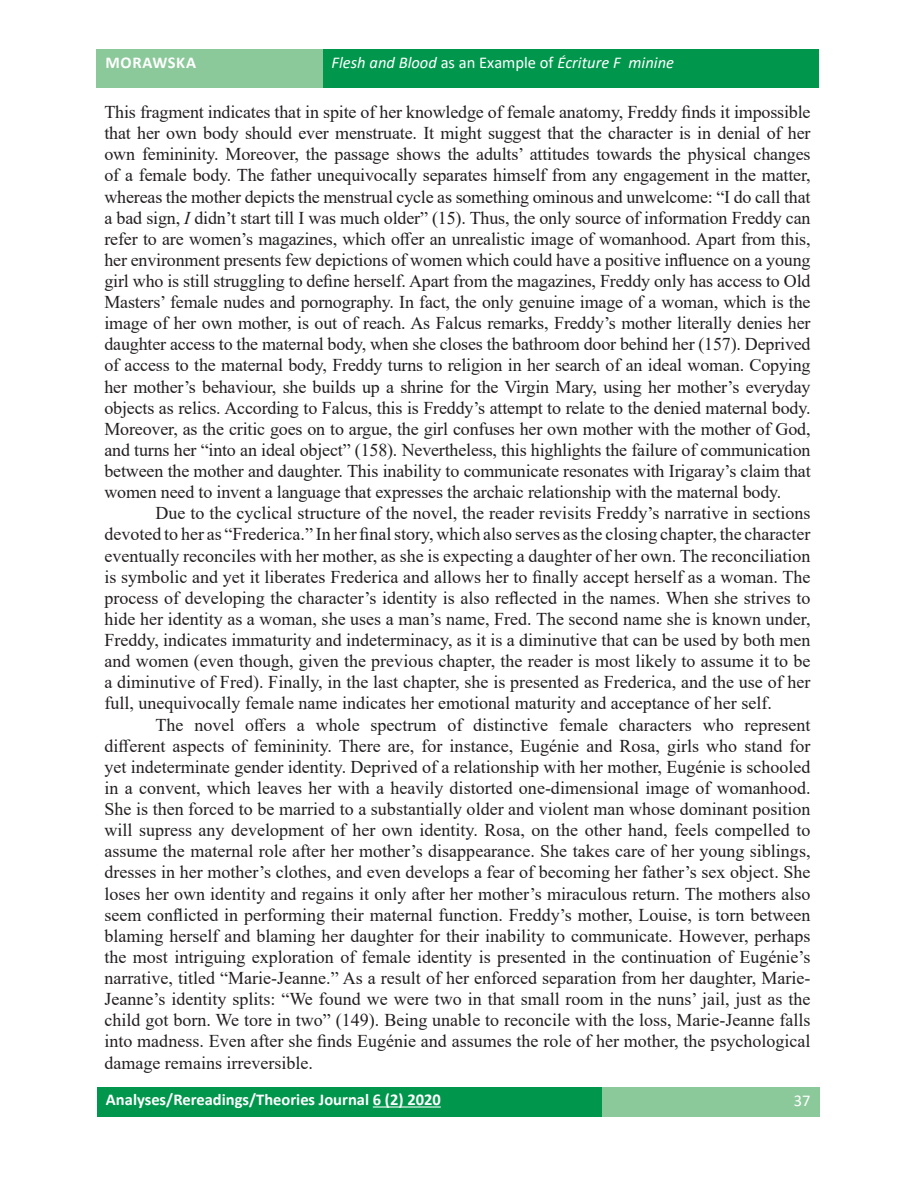
<style>
.page{position:relative;width:915px;height:1187px;background:#fff}
.page>*{position:absolute;margin:0;border:0;box-sizing:border-box;transform-origin:0 0}
.t1{font:18px/21.1px "Times New Roman";color:#231f20;text-align:justify}
.t2{font:700 16.5px "Calibri";color:#fff}
.t3{font:italic 16.5px "Calibri";color:#fff}
.t4{font:700 16.5px "Calibri";letter-spacing:.04em;color:#fff}
.t5{font:16.5px "Calibri";color:#fff}
.s1{font-style:normal}
.s2{font-style:italic}
</style>
<div class="page">
<div style="left:601px;top:1087px;width:217px;height:29px;background:#8cc99a"></div>
<div style="left:97px;top:1087px;width:504px;height:29px;background:#00974d"></div>
<hr style="left:373px;top:1106px;width:67px;height:1px;background:#fff">
<div style="left:97px;top:49px;width:226px;height:38px;background:#8cc99a"></div>
<div style="left:323px;top:49px;width:495px;height:38px;background:#00974d"></div>
<p class="t4" style="left:105px;top:50px;width:92px">MORAWSKA</p>
<p class="t3" style="left:331px;top:51px;width:344px">Flesh and Blood <span class="s1">as an Example of</span> Écriture F minine</p>
<p class="t1" style="left:104px;top:101px;width:707px">This fragment indicates that in spite of her knowledge of female anatomy, Freddy finds it impossible that her own body should ever menstruate. It might suggest that the character is in denial of her own femininity. Moreover, the passage shows the adults’ attitudes towards the physical changes of a female body. The father unequivocally separates himself from any engagement in the matter, whereas the mother depicts the menstrual cycle as something ominous and unwelcome: “I do call that a bad sign, <span class="s2">I</span> didn’t start till I was much older” (15). Thus, the only source of information Freddy can refer to are women’s magazines, which offer an unrealistic image of womanhood. Apart from this, her environment presents few depictions of women which could have a positive influence on a young girl who is still struggling to define herself. Apart from the magazines, Freddy only has access to Old Masters’ female nudes and pornography. In fact, the only genuine image of a woman, which is the image of her own mother, is out of reach. As Falcus remarks, Freddy’s mother literally denies her daughter access to the maternal body, when she closes the bathroom door behind her (157). Deprived of access to the maternal body, Freddy turns to religion in her search of an ideal woman. Copying her mother’s behaviour, she builds up a shrine for the Virgin Mary, using her mother’s everyday objects as relics. According to Falcus, this is Freddy’s attempt to relate to the denied maternal body.<br>Moreover, as the critic goes on to argue, the girl confuses her own mother with the mother of God, and turns her “into an ideal object” (158). Nevertheless, this highlights the failure of communication between the mother and daughter. This inability to communicate resonates with Irigaray’s claim that women need to invent a language that expresses the archaic relationship with the maternal body.</p>
<p class="t1" style="left:104px;top:502px;width:707px;text-indent:51px">Due to the cyclical structure of the novel, the reader revisits Freddy’s narrative in sections devoted to her as “Frederica.” In her final story, which also serves as the closing chapter, the character eventually reconciles with her mother, as she is expecting a daughter of her own. The reconciliation is symbolic and yet it liberates Frederica and allows her to finally accept herself as a woman. The process of developing the character’s identity is also reflected in the names. When she strives to hide her identity as a woman, she uses a man’s name, Fred. The second name she is known under, Freddy, indicates immaturity and indeterminacy, as it is a diminutive that can be used by both men and women (even though, given the previous chapter, the reader is most likely to assume it to be a diminutive of Fred). Finally, in the last chapter, she is presented as Frederica, and the use of her full, unequivocally female name indicates her emotional maturity and acceptance of her self.</p>
<p class="t1" style="left:104px;top:713px;width:707px;text-indent:51px">The novel offers a whole spectrum of distinctive female characters who represent different aspects of femininity. There are, for instance, Eugénie and Rosa, girls who stand for yet indeterminate gender identity. Deprived of a relationship with her mother, Eugénie is schooled in a convent, which leaves her with a heavily distorted one-dimensional image of womanhood.<br>She is then forced to be married to a substantially older and violent man whose dominant position will supress any development of her own identity. Rosa, on the other hand, feels compelled to assume the maternal role after her mother’s disappearance. She takes care of her young siblings, dresses in her mother’s clothes, and even develops a fear of becoming her father’s sex object. She loses her own identity and regains it only after her mother’s miraculous return. The mothers also seem conflicted in performing their maternal function. Freddy’s mother, Louise, is torn between blaming herself and blaming her daughter for their inability to communicate. However, perhaps the most intriguing exploration of female identity is presented in the continuation of Eugénie’s narrative, titled “Marie-Jeanne.” As a result of her enforced separation from her daughter, Marie-Jeanne’s identity splits: “We found we were two in that small room in the nuns’ jail, just as the child got born. We tore in two” (149). Being unable to reconcile with the loss, Marie-Jeanne falls into madness. Even after she finds Eugénie and assumes the role of her mother, the psychological damage remains irreversible.</p>
<p class="t2" style="left:106px;top:1087px;width:336px">Analyses/Rereadings/Theories Journal 6 (2) 2020</p>
<p class="t5" style="left:793px;top:1088px;width:18px">37</p>
</div>
